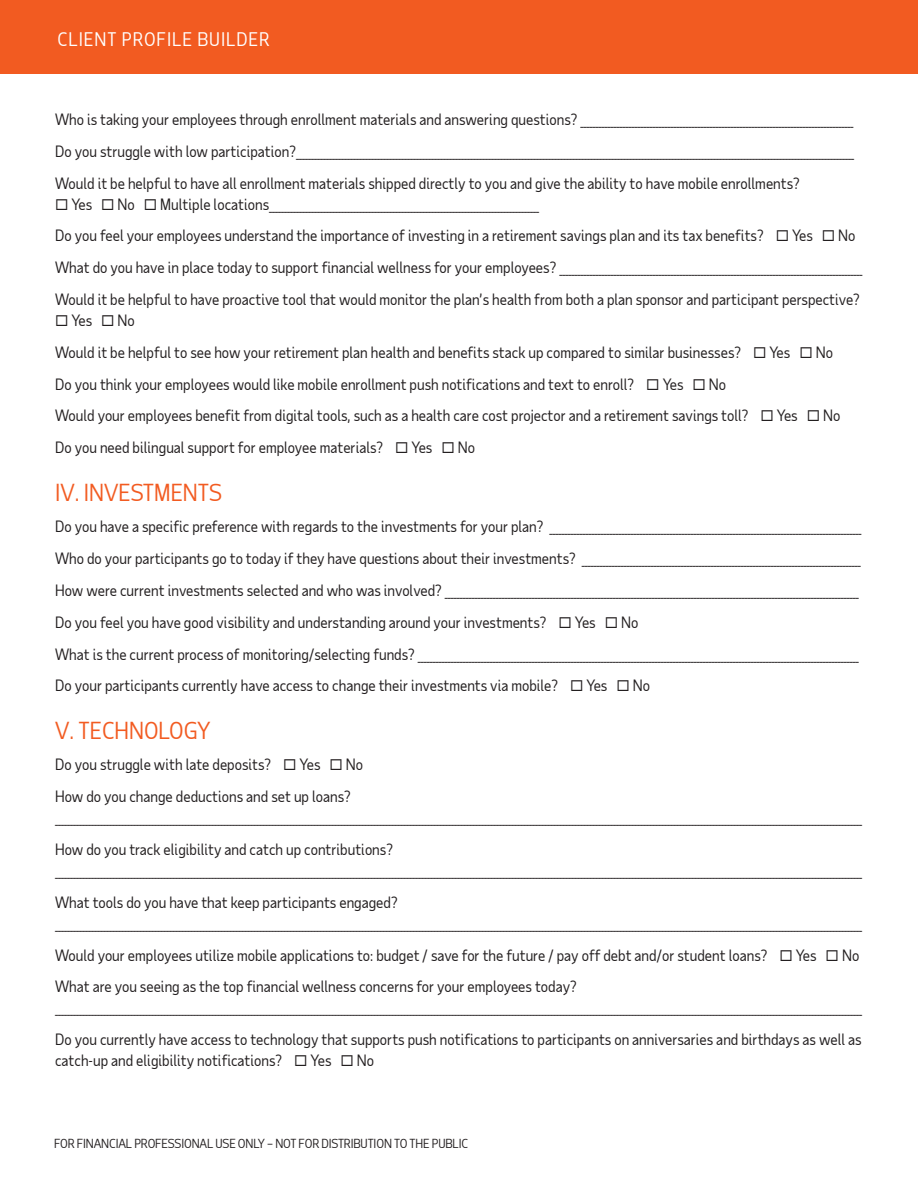
<style>
.page{position:relative;width:918px;height:1188px;background:#fff}
.page>*{position:absolute;margin:0;border:0;box-sizing:border-box;transform-origin:0 0}
._2019_-_Headlines{font:22.5px "Taub Sans";color:#f25b21}
._2019_-_RS_-_Eyebrow{font:18px "Taub Sans";letter-spacing:.05em;color:#fff}
._2019_-_Body_Copy{font:15px/21px "Taub Sans";color:#231f20}
._2019_-_Source___Foo{font:12px "Taub Sans";letter-spacing:-.01em;color:#231f20}
</style>
<div class="page">
<div style="left:0;top:0;width:918px;height:74px;background:#f25b21"></div>
<p class="_2019_-_RS_-_Eyebrow" style="left:58px;top:28px;width:213px">CLIENT PROFILE BUILDER</p>
<p class="_2019_-_Body_Copy" style="left:55px;top:109px;width:800px">Who is taking your employees through enrollment materials and answering questions? ___________________________________________________________________________________________</p>
<p class="_2019_-_Body_Copy" style="left:55px;top:140px;width:800px">Do you struggle with low participation?__________________________________________________________________________________________________________________________________________________________________________________________</p>
<p class="_2019_-_Body_Copy" style="left:55px;top:172px;width:746px">Would it be helpful to have all enrollment materials shipped directly to you and give the ability to have mobile enrollments?</p>
<p class="_2019_-_Body_Copy" style="left:55px;top:193px;width:486px">◻ Yes ◻ No ◻ Multiple locations__________________________________________________________________________________________</p>
<p class="_2019_-_Body_Copy" style="left:55px;top:225px;width:802px">Do you feel your employees understand the importance of investing in a retirement savings plan and its tax benefits? ◻ Yes ◻ No</p>
<p class="_2019_-_Body_Copy" style="left:55px;top:257px;width:809px">What do you have in place today to support financial wellness for your employees? _____________________________________________________________________________________________________</p>
<p class="_2019_-_Body_Copy" style="left:55px;top:289px;width:806px">Would it be helpful to have proactive tool that would monitor the plan’s health from both a plan sponsor and participant perspective?</p>
<p class="_2019_-_Body_Copy" style="left:55px;top:310px;width:81px">◻ Yes ◻ No</p>
<p class="_2019_-_Body_Copy" style="left:55px;top:341px;width:779px">Would it be helpful to see how your retirement plan health and benefits stack up compared to similar businesses? ◻ Yes ◻ No</p>
<p class="_2019_-_Body_Copy" style="left:55px;top:373px;width:673px">Do you think your employees would like mobile enrollment push notifications and text to enroll? ◻ Yes ◻ No</p>
<p class="_2019_-_Body_Copy" style="left:55px;top:405px;width:787px">Would your employees benefit from digital tools, such as a health care cost projector and a retirement savings toll? ◻ Yes ◻ No</p>
<p class="_2019_-_Body_Copy" style="left:55px;top:437px;width:421px">Do you need bilingual support for employee materials? ◻ Yes ◻ No</p>
<p class="_2019_-_Headlines" style="left:55px;top:478px;width:168px">IV. INVESTMENTS</p>
<p class="_2019_-_Body_Copy" style="left:55px;top:516px;width:808px">Do you have a specific preference with regards to the investments for your plan? ________________________________________________________________________________________________________</p>
<p class="_2019_-_Body_Copy" style="left:55px;top:548px;width:807px">Who do your participants go to today if they have questions about their investments? _____________________________________________________________________________________________</p>
<p class="_2019_-_Body_Copy" style="left:55px;top:579px;width:805px">How were current investments selected and who was involved? __________________________________________________________________________________________________________________________________________</p>
<p class="_2019_-_Body_Copy" style="left:55px;top:611px;width:585px">Do you feel you have good visibility and understanding around your investments? ◻ Yes ◻ No</p>
<p class="_2019_-_Body_Copy" style="left:55px;top:643px;width:805px">What is the current process of monitoring/selecting funds? ___________________________________________________________________________________________________________________________________________________</p>
<p class="_2019_-_Body_Copy" style="left:55px;top:675px;width:597px">Do your participants currently have access to change their investments via mobile? ◻ Yes ◻ No</p>
<p class="_2019_-_Headlines" style="left:55px;top:716px;width:157px">V. TECHNOLOGY</p>
<p class="_2019_-_Body_Copy" style="left:55px;top:754px;width:310px">Do you struggle with late deposits? ◻ Yes ◻ No</p>
<p class="_2019_-_Body_Copy" style="left:55px;top:786px;width:808px">How do you change deductions and set up loans? _____________________________________________________________________________________________________________________________________________________________________________________________________________________________________________________________________________</p>
<p class="_2019_-_Body_Copy" style="left:55px;top:839px;width:808px">How do you track eligibility and catch up contributions? _____________________________________________________________________________________________________________________________________________________________________________________________________________________________________________________________________________</p>
<p class="_2019_-_Body_Copy" style="left:55px;top:891px;width:808px">What tools do you have that keep participants engaged? _____________________________________________________________________________________________________________________________________________________________________________________________________________________________________________________________________________</p>
<p class="_2019_-_Body_Copy" style="left:55px;top:944px;width:806px">Would your employees utilize mobile applications to: budget / save for the future / pay off debt and/or student loans? ◻ Yes ◻ No</p>
<p class="_2019_-_Body_Copy" style="left:55px;top:976px;width:808px">What are you seeing as the top financial wellness concerns for your employees today? _____________________________________________________________________________________________________________________________________________________________________________________________________________________________________________________________________________</p>
<p class="_2019_-_Body_Copy" style="left:55px;top:1029px;width:808px">Do you currently have access to technology that supports push notifications to participants on anniversaries and birthdays as well as catch-up and eligibility notifications? ◻ Yes ◻ No</p>
<p class="_2019_-_Source___Foo" style="left:54px;top:1135px;width:416px">FOR FINANCIAL PROFESSIONAL USE ONLY – NOT FOR DISTRIBUTION TO THE PUBLIC</p>
</div>
